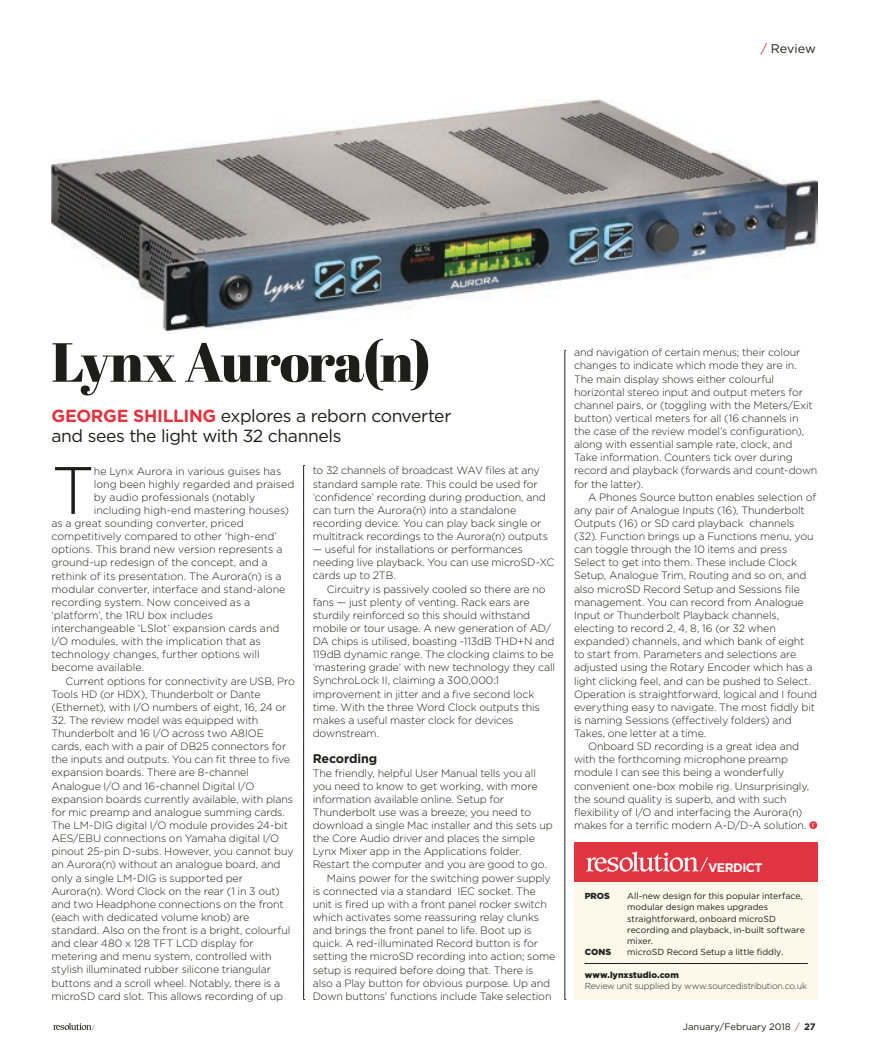
<style>
.page{position:relative;width:869px;height:1053px;background:#fff}
.page>*{position:absolute;margin:0;border:0;box-sizing:border-box;transform-origin:0 0}
.t1{font:300 66.88px "Gotham";color:#1d1d1b}
.t2{font:55px "Abril Fatface";letter-spacing:-.02em;color:#1d1d1b}
.t3{font:17.5px/20px "Gotham";letter-spacing:-.025em;color:#1d1d1b}
.t4{font:700 12.5px "Gotham";letter-spacing:-.01em;color:#1d1d1b}
.t5{font:12.5px "Gotham";color:#1d1d1b}
.t6{font:700 12.38px "Gotham";letter-spacing:-.045em;color:#fff}
.t7{font:300 10.62px/13.1px "Gotham";letter-spacing:-.01em;color:#1d1d1b}
.t8{font:9.38px "Gotham";color:#1d1d1b}
.t9{font:8.75px/11.2px "Gotham";color:#1d1d1b}
.t10{font:300 8.75px "Gotham";letter-spacing:-.025em;color:#1d1d1b}
.t11{font:900 8.75px "Gotham";color:#1d1d1b}
.s1{color:#e03541}
.s2{font-weight:700;color:#e03541}
.s3{font-weight:700}
</style>
<div class="page">
<svg style="left:53px;top:1023px;width:42px;height:6px"></svg>
<svg style="left:808px;top:821px;width:8px;height:8px"></svg>
<svg style="left:811px;top:823px;width:3px;height:4px"></svg>
<svg style="left:564px;top:350px;width:1px;height:650px"></svg>
<svg style="left:303px;top:465px;width:1px;height:535px"></svg>
<div style="left:573px;top:881px;width:244px;height:118px;background:#fcf9ea"></div>
<svg style="left:584px;top:963px;width:223px;height:1px"></svg>
<div style="left:573px;top:842px;width:244px;height:39px;background:#e03541"></div>
<svg style="left:586px;top:851px;width:121px;height:20px"></svg>
<img style="left:51px;top:99px;width:766px;height:231px">
<p class="t5" style="left:760px;top:41px;width:56px"><span class="s1">/</span> Review</p>
<h2 class="t2" style="left:51px;top:323px;width:381px">Lynx Aurora(n)</h2>
<h3 class="t3" style="left:51px;top:405px;width:401px"><span class="s2">GEORGE SHILLING</span> explores a reborn converter and sees the light with 32 channels</h3>
<h1 class="t1" style="left:51px;top:448px;width:45px">T</h1>
<p class="t7" style="left:94px;top:464px;width:189px">he Lynx Aurora in various guises has</p>
<p class="t7" style="left:94px;top:477px;width:202px">long been highly regarded and praised</p>
<p class="t7" style="left:94px;top:490px;width:163px">by audio professionals (notably</p>
<p class="t7" style="left:94px;top:503px;width:196px">including high-end mastering houses)</p>
<p class="t7" style="left:51px;top:516px;width:194px">as a great sounding converter, priced</p>
<p class="t7" style="left:51px;top:529px;width:227px">competitively compared to other ‘high-end’</p>
<p class="t7" style="left:51px;top:542px;width:232px">options. This brand new version represents a</p>
<p class="t7" style="left:51px;top:555px;width:218px">ground-up redesign of the concept, and a</p>
<p class="t7" style="left:51px;top:569px;width:231px">rethink of its presentation. The Aurora(n) is a</p>
<p class="t7" style="left:51px;top:582px;width:235px">modular converter, interface and stand-alone</p>
<p class="t7" style="left:51px;top:595px;width:200px">recording system. Now conceived as a</p>
<p class="t7" style="left:51px;top:608px;width:163px">‘platform’, the 1RU box includes</p>
<p class="t7" style="left:51px;top:621px;width:229px">interchangeable ‘LSlot’ expansion cards and</p>
<p class="t7" style="left:51px;top:634px;width:211px">I/O modules, with the implication that as</p>
<p class="t7" style="left:51px;top:647px;width:210px">technology changes, further options will</p>
<p class="t7" style="left:51px;top:660px;width:94px">become available.</p>
<p class="t7" style="left:66px;top:674px;width:231px">Current options for connectivity are USB, Pro</p>
<p class="t7" style="left:51px;top:687px;width:210px">Tools HD (or HDX), Thunderbolt or Dante</p>
<p class="t7" style="left:51px;top:700px;width:236px">(Ethernet), with I/O numbers of eight, 16, 24 or</p>
<p class="t7" style="left:51px;top:713px;width:243px">32. The review model was equipped with Thunderbolt and 16 I/O across two A8IOE cards, each with a pair of DB25 connectors for the inputs and outputs. You can fit three to five expansion boards. There are 8-channel Analogue I/O and 16-channel Digital I/O expansion boards currently available, with plans for mic preamp and analogue summing cards.<br>The LM-DIG digital I/O module provides 24-bit AES/EBU connections on Yamaha digital I/O pinout 25-pin D-subs. However, you cannot buy an Aurora(n) without an analogue board, and only a single LM-DIG is supported per Aurora(n). Word Clock on the rear (1 in 3 out) and two Headphone connections on the front (each with dedicated volume knob) are standard. Also on the front is a bright, colourful and clear 480 x 128 TFT LCD display for metering and menu system, controlled with stylish illuminated rubber silicone triangular buttons and a scroll wheel. Notably, there is a microSD card slot. This allows recording of up</p>
<p class="t7" style="left:312px;top:463px;width:237px">to 32 channels of broadcast WAV files at any standard sample rate. This could be used for ‘confidence’ recording during production, and can turn the Aurora(n) into a standalone recording device. You can play back single or multitrack recordings to the Aurora(n) outputs</p>
<p class="t7" style="left:312px;top:542px;width:243px">— useful for installations or performances needing live playback. You can use microSD-XC cards up to 2TB.</p>
<p class="t7" style="left:312px;top:582px;width:244px;text-indent:14px">Circuitry is passively cooled so there are no fans — just plenty of venting. Rack ears are sturdily reinforced so this should withstand mobile or tour usage. A new generation of AD/ DA chips is utilised, boasting -113dB THD+N and 119dB dynamic range. The clocking claims to be ‘mastering grade’ with new technology they call SynchroLock II, claiming a 300,000:1 improvement in jitter and a five second lock time. With the three Word Clock outputs this makes a useful master clock for devices downstream.</p>
<p class="t4" style="left:312px;top:750px;width:66px">Recording</p>
<p class="t7" style="left:312px;top:765px;width:225px">The friendly, helpful User Manual tells you all</p>
<p class="t7" style="left:312px;top:779px;width:226px">you need to know to get working, with more</p>
<p class="t7" style="left:312px;top:792px;width:193px">information available online. Setup for</p>
<p class="t7" style="left:312px;top:805px;width:220px">Thunderbolt use was a breeze; you need to</p>
<p class="t7" style="left:312px;top:818px;width:241px">download a single Mac installer and this sets up</p>
<p class="t7" style="left:312px;top:831px;width:223px">the Core Audio driver and places the simple</p>
<p class="t7" style="left:312px;top:844px;width:210px">Lynx Mixer app in the Applications folder.</p>
<p class="t7" style="left:312px;top:857px;width:236px">Restart the computer and you are good to go.</p>
<p class="t7" style="left:327px;top:870px;width:225px">Mains power for the switching power supply</p>
<p class="t7" style="left:312px;top:884px;width:224px">is connected via a standard IEC socket. The</p>
<p class="t7" style="left:312px;top:897px;width:235px">unit is fired up with a front panel rocker switch</p>
<p class="t7" style="left:312px;top:910px;width:228px">which activates some reassuring relay clunks</p>
<p class="t7" style="left:312px;top:923px;width:220px">and brings the front panel to life. Boot up is</p>
<p class="t7" style="left:312px;top:936px;width:227px">quick. A red-illuminated Record button is for</p>
<p class="t7" style="left:312px;top:949px;width:244px">setting the microSD recording into action; some</p>
<p class="t7" style="left:312px;top:962px;width:222px">setup is required before doing that. There is</p>
<p class="t7" style="left:312px;top:975px;width:239px">also a Play button for obvious purpose. Up and</p>
<p class="t7" style="left:312px;top:989px;width:240px">Down buttons’ functions include Take selection</p>
<p class="t7" style="left:573px;top:345px;width:245px">and navigation of certain menus; their colour changes to indicate which mode they are in.<br>The main display shows either colourful horizontal stereo input and output meters for channel pairs, or (toggling with the Meters/Exit button) vertical meters for all (16 channels in the case of the review model’s configuration), along with essential sample rate, clock, and Take information. Counters tick over during record and playback (forwards and count-down for the latter).</p>
<p class="t7" style="left:588px;top:490px;width:229px">A Phones Source button enables selection of</p>
<p class="t7" style="left:573px;top:503px;width:232px">any pair of Analogue Inputs (16), Thunderbolt</p>
<p class="t7" style="left:573px;top:516px;width:222px">Outputs (16) or SD card playback channels</p>
<p class="t7" style="left:573px;top:529px;width:241px">(32). Function brings up a Functions menu, you</p>
<p class="t7" style="left:573px;top:542px;width:215px">can toggle through the 10 items and press</p>
<p class="t7" style="left:573px;top:555px;width:224px">Select to get into them. These include Clock</p>
<p class="t7" style="left:573px;top:569px;width:234px">Setup, Analogue Trim, Routing and so on, and</p>
<p class="t7" style="left:573px;top:582px;width:227px">also microSD Record Setup and Sessions file</p>
<p class="t7" style="left:573px;top:595px;width:231px">management. You can record from Analogue</p>
<p class="t7" style="left:573px;top:608px;width:207px">Input or Thunderbolt Playback channels,</p>
<p class="t7" style="left:573px;top:621px;width:203px">electing to record 2, 4, 8, 16 (or 32 when</p>
<p class="t7" style="left:573px;top:634px;width:232px">expanded) channels, and which bank of eight</p>
<p class="t7" style="left:573px;top:647px;width:224px">to start from. Parameters and selections are</p>
<p class="t7" style="left:573px;top:660px;width:240px">adjusted using the Rotary Encoder which has a</p>
<p class="t7" style="left:573px;top:673px;width:238px">light clicking feel, and can be pushed to Select.</p>
<p class="t7" style="left:573px;top:687px;width:244px">Operation is straightforward, logical and I found</p>
<p class="t7" style="left:573px;top:700px;width:242px">everything easy to navigate. The most fiddly bit</p>
<p class="t7" style="left:573px;top:713px;width:219px">is naming Sessions (effectively folders) and</p>
<p class="t7" style="left:573px;top:726px;width:134px">Takes, one letter at a time.</p>
<p class="t7" style="left:588px;top:739px;width:212px">Onboard SD recording is a great idea and</p>
<p class="t7" style="left:573px;top:752px;width:216px">with the forthcoming microphone preamp</p>
<p class="t7" style="left:573px;top:765px;width:212px">module I can see this being a wonderfully</p>
<p class="t7" style="left:573px;top:778px;width:237px">convenient one-box mobile rig. Unsurprisingly,</p>
<p class="t7" style="left:573px;top:792px;width:214px">the sound quality is superb, and with such</p>
<p class="t7" style="left:573px;top:805px;width:230px">flexibility of I/O and interfacing the Aurora(n)</p>
<p class="t7" style="left:573px;top:818px;width:234px">makes for a terrific modern A-D/D-A solution.</p>
<p class="t6" style="left:708px;top:859px;width:56px">VERDICT</p>
<p class="t11" style="left:584px;top:889px;width:27px">PROS</p>
<p class="t9" style="left:627px;top:890px;width:179px">All-new design for this popular interface, modular design makes upgrades straightforward, onboard microSD recording and playback, in-built software mixer.</p>
<p class="t11" style="left:584px;top:946px;width:28px">CONS</p>
<p class="t9" style="left:627px;top:946px;width:157px">microSD Record Setup a little fiddly.</p>
<p class="t11" style="left:584px;top:968px;width:96px">www.lynxstudio.com</p>
<p class="t10" style="left:584px;top:980px;width:223px">Review unit supplied by www.sourcedistribution.co.uk</p>
<p class="t8" style="left:682px;top:1020px;width:134px">January/February 2018 <span class="s1">/</span> <span class="s3">27</span></p>
</div>
